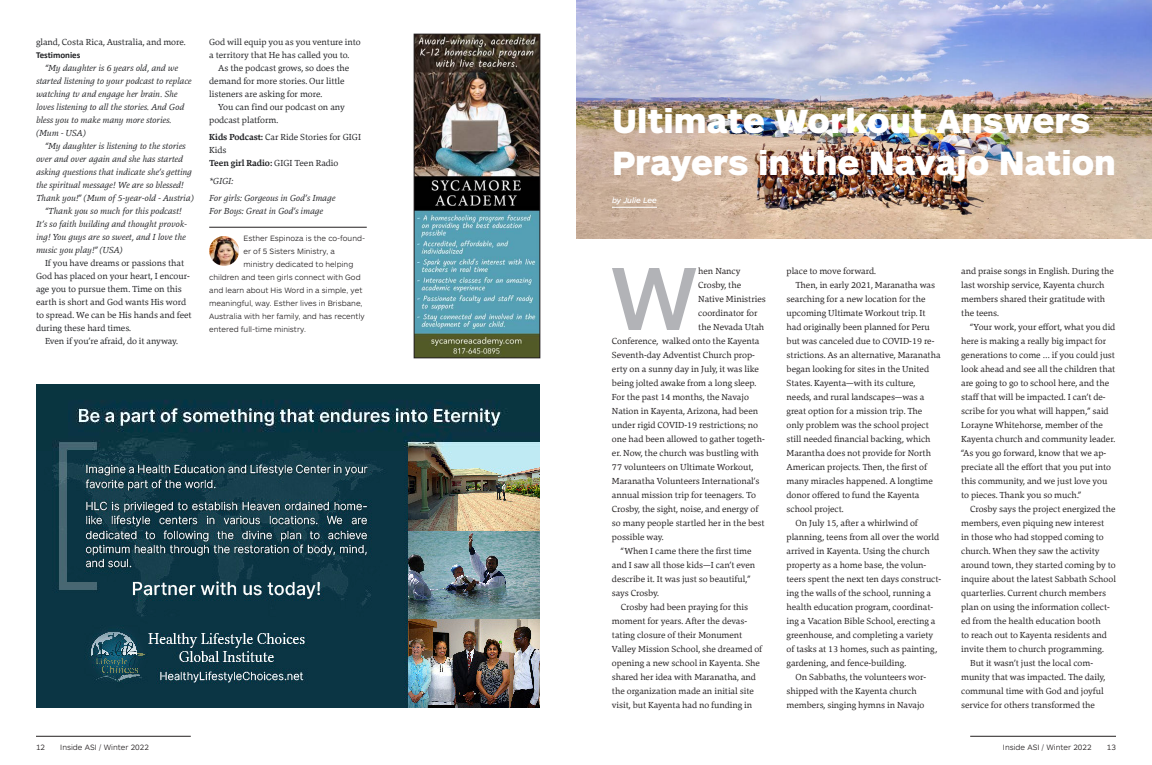
<style>
.page{position:relative;width:1152px;height:765px;background:#fff}
.page>*{position:absolute;margin:0;border:0;box-sizing:border-box;transform-origin:0 0}
.Body_DROP_CAP{font:500 93.1px "ARS Maquette Pro";color:#b2b3b7}
.t1{font:900 35px/42px "ARS Maquette Pro";color:#fff}
.Body_DROP_CAP-2{font:9px/14px "Danton W03";color:#231f20}
.t2{font:italic 9px/13px "Danton W03";color:#202124}
.t3{font:9px/13px "Danton W03";color:#202124}
.t4{font:700 9px "Calibri";color:#202124}
.Bio{font:300 8px "ARS Maquette Pro";color:#231f20}
.Author{font:italic 500 8px "ARS Maquette Pro";color:#fff}
.s1{font-weight:700}
</style>
<div class="page">
<hr style="left:209px;top:227px;width:158px;height:1px;background:#231f20">
<img style="left:209px;top:236px;width:30px;height:30px;border-radius:15px">
<img style="left:36px;top:384px;width:504px;height:324px">
<img style="left:576px;top:0;width:576px;height:238px">
<hr style="left:612px;top:207px;width:45px;height:1px;background:#fff">
<hr style="left:970px;top:736px;width:146px;height:1px;background:#231f20">
<img style="left:416px;top:36px;width:122px;height:320px">
<div style="left:414px;top:34px;width:126px;height:324px;border:1px solid #231f20"></div>
<hr style="left:36px;top:736px;width:155px;height:1px;background:#231f20">
<p class="t3" style="left:36px;top:35px;width:151px">gland, Costa Rica, Australia, and more.</p>
<p class="t4" style="left:36px;top:49px;width:46px">Testimonies</p>
<p class="t2" style="left:36px;top:61px;width:157px;text-indent:9px">“My daughter is 6 years old, and we started listening to your podcast to replace watching tv and engage her brain. She loves listening to all the stories. And God bless you to make many more stories. (Mum - USA)</p>
<p class="t2" style="left:36px;top:139px;width:159px;text-indent:9px">“My daughter is listening to the stories over and over again and she has started asking questions that indicate she’s getting the spiritual message! We are so blessed!<br>Thank you!” (Mum of 5-year-old - Austria)</p>
<p class="t2" style="left:36px;top:204px;width:152px;text-indent:9px">“Thank you so much for this podcast!<br>It’s so faith building and thought provok&shy;ing! You guys are so sweet, and I love the music you play!” (USA)</p>
<p class="t3" style="left:36px;top:256px;width:157px;text-indent:9px">If you have dreams or passions that God has placed on your heart, I encour&shy;age you to pursue them. Time on this earth is short and God wants His word to spread. We can be His hands and feet during these hard times.</p>
<p class="t3" style="left:45px;top:334px;width:135px">Even if you’re afraid, do it anyway.</p>
<p class="t3" style="left:209px;top:35px;width:153px">God will equip you as you venture into a territory that He has called you to.</p>
<p class="t3" style="left:209px;top:61px;width:142px;text-indent:9px">As the podcast grows, so does the demand for more stories. Our little listeners are asking for more.</p>
<p class="t3" style="left:209px;top:100px;width:137px;text-indent:9px">You can find our podcast on any podcast platform.</p>
<p class="t3" style="left:209px;top:131px;width:153px"><span class="s1">Kids Podcast:</span> Car Ride Stories for GIGI<br>Kids<br><span class="s1">Teen girl Radio:</span> GIGI Teen Radio</p>
<p class="t2" style="left:209px;top:174px;width:25px">*GIGI:</p>
<p class="t2" style="left:209px;top:192px;width:128px">For girls: Gorgeous in God’s Image<br>For Boys: Great in God’s image</p>
<p class="Bio" style="left:244px;top:233px;width:123px">Esther Espinoza is the co-found-</p>
<p class="Bio" style="left:244px;top:246px;width:93px">er of 5 Sisters Ministry, a</p>
<p class="Bio" style="left:244px;top:259px;width:111px">ministry dedicated to helping</p>
<p class="Bio" style="left:209px;top:272px;width:153px">children and teen girls connect with God</p>
<p class="Bio" style="left:209px;top:285px;width:155px">and learn about His Word in a simple, yet</p>
<p class="Bio" style="left:209px;top:298px;width:155px">meaningful, way. Esther lives in Brisbane,</p>
<p class="Bio" style="left:209px;top:311px;width:157px">Australia with her family, and has recently</p>
<p class="Bio" style="left:209px;top:324px;width:98px">entered full-time ministry.</p>
<p class="t1" style="left:612px;top:98px;width:506px">Ultimate Workout Answers<br>Prayers in the Navajo Nation</p>
<p class="Author" style="left:612px;top:195px;width:47px">by Julie Lee</p>
<p class="Body_DROP_CAP" style="left:610px;top:237px;width:90px">W</p>
<p class="Body_DROP_CAP-2" style="left:698px;top:264px;width:44px">hen Nancy</p>
<p class="Body_DROP_CAP-2" style="left:698px;top:278px;width:44px">Crosby, the</p>
<p class="Body_DROP_CAP-2" style="left:698px;top:292px;width:69px">Native Ministries</p>
<p class="Body_DROP_CAP-2" style="left:698px;top:306px;width:61px">coordinator for</p>
<p class="Body_DROP_CAP-2" style="left:698px;top:320px;width:67px">the Nevada Utah</p>
<p class="Body_DROP_CAP-2" style="left:612px;top:334px;width:149px">Conference, walked onto the Kayenta</p>
<p class="Body_DROP_CAP-2" style="left:612px;top:348px;width:144px">Seventh-day Adventist Church prop-</p>
<p class="Body_DROP_CAP-2" style="left:612px;top:362px;width:148px">erty on a sunny day in July, it was like</p>
<p class="Body_DROP_CAP-2" style="left:612px;top:376px;width:146px">being jolted awake from a long sleep.</p>
<p class="Body_DROP_CAP-2" style="left:612px;top:390px;width:138px">For the past 14 months, the Navajo</p>
<p class="Body_DROP_CAP-2" style="left:612px;top:404px;width:148px">Nation in Kayenta, Arizona, had been</p>
<p class="Body_DROP_CAP-2" style="left:612px;top:418px;width:148px">under rigid COVID-19 restrictions; no</p>
<p class="Body_DROP_CAP-2" style="left:612px;top:432px;width:154px">one had been allowed to gather togeth-</p>
<p class="Body_DROP_CAP-2" style="left:612px;top:446px;width:148px">er. Now, the church was bustling with</p>
<p class="Body_DROP_CAP-2" style="left:612px;top:460px;width:143px">77 volunteers on Ultimate Workout,</p>
<p class="Body_DROP_CAP-2" style="left:612px;top:474px;width:149px">Maranatha Volunteers International’s</p>
<p class="Body_DROP_CAP-2" style="left:612px;top:488px;width:146px">annual mission trip for teenagers. To</p>
<p class="Body_DROP_CAP-2" style="left:612px;top:502px;width:148px">Crosby, the sight, noise, and energy of</p>
<p class="Body_DROP_CAP-2" style="left:612px;top:516px;width:154px">so many people startled her in the best</p>
<p class="Body_DROP_CAP-2" style="left:612px;top:530px;width:53px">possible way.</p>
<p class="Body_DROP_CAP-2" style="left:612px;top:544px;width:145px;text-indent:9px">“When I came there the first time and I saw all those kids—I can’t even describe it. It was just so beautiful,” says Crosby.</p>
<p class="Body_DROP_CAP-2" style="left:612px;top:600px;width:152px;text-indent:9px">Crosby had been praying for this moment for years. After the devas&shy;tating closure of their Monument Valley Mission School, she dreamed of opening a new school in Kayenta. She shared her idea with Maranatha, and the organization made an initial site visit, but Kayenta had no funding in</p>
<p class="Body_DROP_CAP-2" style="left:787px;top:264px;width:91px">place to move forward.</p>
<p class="Body_DROP_CAP-2" style="left:787px;top:278px;width:155px;text-indent:9px">Then, in early 2021, Maranatha was searching for a new location for the upcoming Ultimate Workout trip. It had originally been planned for Peru but was canceled due to COVID-19 re&shy;strictions. As an alternative, Maranatha began looking for sites in the United States. Kayenta—with its culture, needs, and rural landscapes—was a great option for a mission trip. The only problem was the school project still needed financial backing, which Marantha does not provide for North American projects. Then, the first of many miracles happened. A longtime donor offered to fund the Kayenta school project.</p>
<p class="Body_DROP_CAP-2" style="left:787px;top:516px;width:156px;text-indent:9px">On July 15, after a whirlwind of planning, teens from all over the world arrived in Kayenta. Using the church property as a home base, the volun&shy;teers spent the next ten days construct&shy;ing the walls of the school, running a health education program, coordinat&shy;ing a Vacation Bible School, erecting a greenhouse, and completing a variety of tasks at 13 homes, such as painting, gardening, and fence-building.</p>
<p class="Body_DROP_CAP-2" style="left:787px;top:670px;width:141px;text-indent:9px">On Sabbaths, the volunteers wor&shy;shipped with the Kayenta church members, singing hymns in Navajo</p>
<p class="Body_DROP_CAP-2" style="left:961px;top:264px;width:154px">and praise songs in English. During the last worship service, Kayenta church members shared their gratitude with the teens.</p>
<p class="Body_DROP_CAP-2" style="left:961px;top:320px;width:156px;text-indent:9px">“Your work, your effort, what you did here is making a really big impact for generations to come … if you could just look ahead and see all the children that are going to go to school here, and the staff that will be impacted. I can’t de&shy;scribe for you what will happen,” said Lorayne Whitehorse, member of the Kayenta church and community leader. “As you go forward, know that we ap&shy;preciate all the effort that you put into this community, and we just love you to pieces. Thank you so much.”</p>
<p class="Body_DROP_CAP-2" style="left:961px;top:502px;width:156px;text-indent:9px">Crosby says the project energized the members, even piquing new interest<br>in those who had stopped coming to church. When they saw the activity around town, they started coming by to inquire about the latest Sabbath School quarterlies. Current church members plan on using the information collect&shy;ed from the health education booth<br>to reach out to Kayenta residents and invite them to church programming.</p>
<p class="Body_DROP_CAP-2" style="left:961px;top:656px;width:146px;text-indent:9px">But it wasn’t just the local com&shy;munity that was impacted. The daily, communal time with God and joyful service for others transformed the</p>
<p class="Bio" style="left:36px;top:742px;width:11px">12</p>
<p class="Bio" style="left:60px;top:742px;width:90px">Inside ASI / Winter 2022</p>
<p class="Bio" style="left:1003px;top:742px;width:90px">Inside ASI / Winter 2022</p>
<p class="Bio" style="left:1107px;top:742px;width:11px">13</p>
</div>
